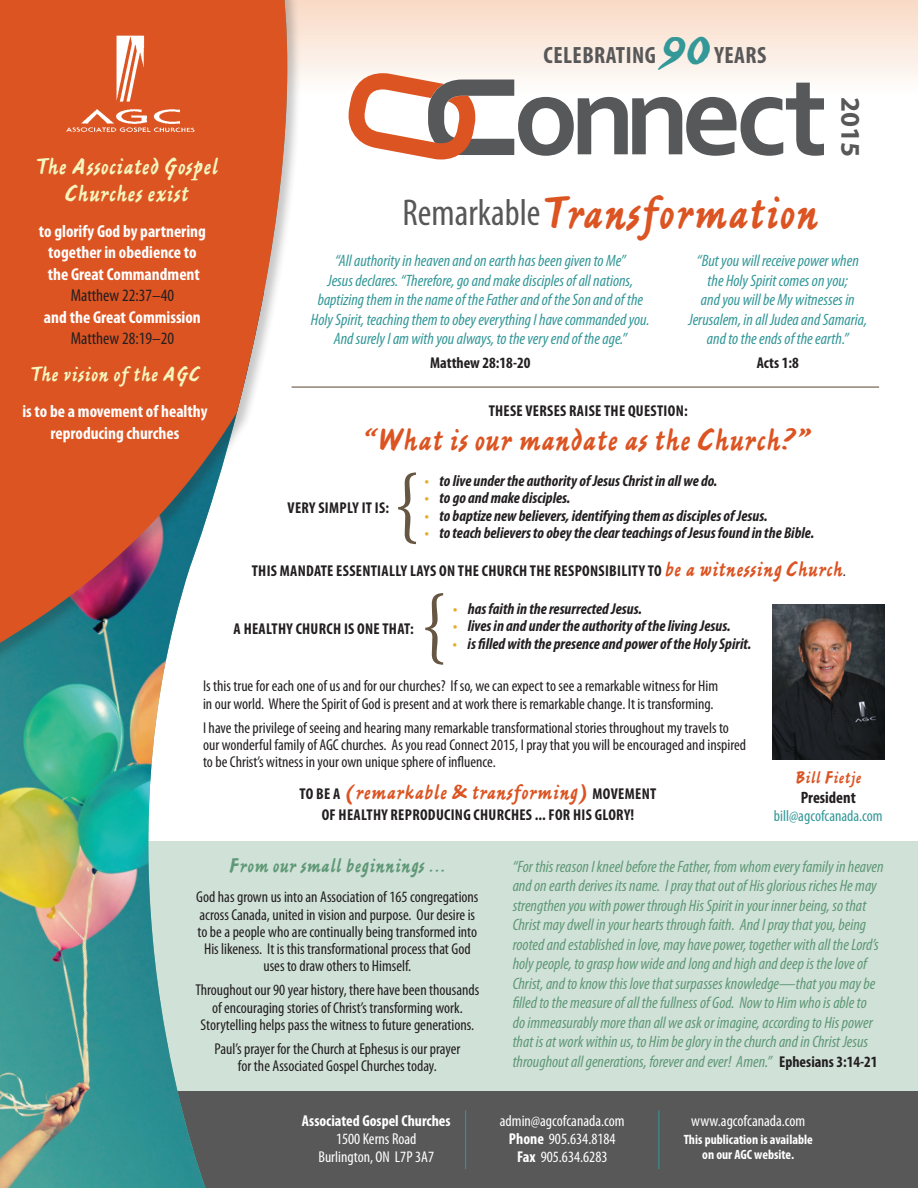
<style>
.page{position:relative;width:918px;height:1188px;background:#fff}
.page>*{position:absolute;margin:0;border:0;box-sizing:border-box;transform-origin:0 0}
.t1{font:49.5px "Ashley Script MT Std";color:#db5422}
.t2{font:33px "Ashley Script MT Std";color:#db5422}
.t3{font:700 27px "Myriad Pro";color:#585859}
.t4{font:24.75px/26.4px "Ashley Script MT Std";color:#f5f5be;text-align:center}
.t5{font:700 condensed 23.7px "Myriad Pro";color:#585859}
.t6{font:22.5px "Ashley Script MT Std";color:#db5422}
.t7{font:22.5px "Ashley Script MT Std";color:#f5f5be}
.t8{font:21px "Ashley Script MT Std";color:#5f9876}
.t9{font:18px "Ashley Script MT Std";color:#db5422}
.t10{font:700 condensed 17.4px/21.5px "Myriad Pro";color:#fff;text-align:center}
.t11{font:condensed 17.4px "Myriad Pro";color:#231f20}
.t12{font:italic condensed 16.5px/19.5px "Myriad Pro";color:#5f9876}
.t13{font:italic condensed 16.5px/19.5px "Myriad Pro";color:#349798;text-align:center}
.t14{font:700 condensed 16.5px "Myriad Pro";color:#231f20}
.t15{font:condensed 15.75px/17.2px "Myriad Pro";color:#231f20;text-align:center}
.t16{font:italic 700 condensed 15.75px "Myriad Pro";color:#231f20}
.t17{font:700 condensed 15.75px "Myriad Pro";letter-spacing:.02em;color:#231f20}
.t18{font:condensed 15.75px/18px "Myriad Pro";color:#fff;text-align:center}
.t19{font:700 condensed 15.75px "Myriad Pro";color:#fff}
.t20{font:condensed 15.75px "Myriad Pro";color:#349798}
.t21{font:700 condensed 15.75px "Myriad Pro";color:#231f20}
.t22{font:700 condensed 13.5px/15px "Myriad Pro";color:#fff;text-align:center}
.s1{font-family:"Ashley Script MT Std";font-weight:400;font-stretch:normal;font-size:45px;color:#349798}
.s2{font-family:"Myriad Pro";font-stretch:condensed;font-size:37.5px;color:#585859}
.s3{color:#e5ac26}
.s4{font-family:"Myriad Pro";font-weight:700;font-stretch:condensed;font-size:15.75px;color:#231f20}
.s5{font-family:"Myriad Pro";font-stretch:condensed;font-size:15.75px;color:#231f20}
.s6{font-weight:700;font-style:normal;font-size:15.75px;color:#231f20}
.s7{font-weight:700}
</style>
<div class="page">
<div style="left:4px;top:841px;width:914px;height:347px;background:#d0e1d8"></div>
<div style="left:0;top:1092px;width:918px;height:96px;background:#585859"></div>
<div style="left:266px;top:0;width:652px;height:94px;background:linear-gradient(to bottom,#f9d9c5,#fefefc)"></div>
<img style="left:0;top:788px;width:264px;height:400px">
<div style="left:0;top:0;width:302px;height:788px;background:#231f20;opacity:.25"></div>
<svg style="left:0;top:0;width:299px;height:774px;fill:#db5422"></svg>
<img style="left:64px;top:33px;width:132px;height:99px">
<svg style="left:349px;top:73px;width:475px;height:87px"></svg>
<img style="left:772px;top:604px;width:112px;height:155px">
<hr style="left:292px;top:387px;width:587px;height:1px;background:#6b5a46">
<hr style="left:465px;top:1110px;width:1px;height:59px;background:#349798">
<hr style="left:659px;top:1110px;width:1px;height:59px;background:#349798">
<svg style="left:425px;top:593px;width:18px;height:72px"></svg>
<svg style="left:398px;top:473px;width:18px;height:71px"></svg>
<h3 class="t4" style="left:35px;top:154px;width:185px">The Associated Gospel<br>Churches exist</h3>
<p class="t10" style="left:39px;top:220px;width:168px">to glorify God by partnering together in obedience to the Great Commandment</p>
<p class="t11" style="left:71px;top:285px;width:105px">Matthew 22:37–40</p>
<p class="t10" style="left:44px;top:306px;width:158px">and the Great Commission</p>
<p class="t11" style="left:71px;top:328px;width:105px">Matthew 28:19–20</p>
<h3 class="t7" style="left:30px;top:361px;width:172px">The vision of the AGC</h3>
<p class="t10" style="left:22px;top:400px;width:187px">is to be a movement of healthy reproducing churches</p>
<h3 class="t5" style="left:544px;top:40px;width:21px">Celebrating</h3>
<h3 class="t5" style="left:660px;top:40px;width:66px"><span class="s1">90</span>Years</h3>
<h1 class="t1" style="left:403px;top:184px;width:417px"><span class="s2">Remarkable</span> Transformation</h1>
<h3 class="t3" style="left:868px;top:97px;width:61px;rotate:90deg">2015</h3>
<p class="t13" style="left:311px;top:251px;width:340px">“All authority in heaven and on earth has been given to Me”<br>Jesus declares. “Therefore, go and make disciples of all nations, baptizing them in the name of the Father and of the Son and of the Holy Spirit, teaching them to obey everything I have commanded you.<br>And surely I am with you always, to the very end of the age.”</p>
<p class="t21" style="left:430px;top:353px;width:102px">Matthew 28:18-20</p>
<p class="t13" style="left:689px;top:251px;width:180px">“But you will receive power when the Holy Spirit comes on you;<br>and you will be My witnesses in<br>Jerusalem, in all Judea and Samaria, and to the ends of the earth.”</p>
<p class="t17" style="left:757px;top:353px;width:44px">Acts 1:8</p>
<p class="t17" style="left:489px;top:401px;width:15px">These</p>
<p class="t17" style="left:526px;top:401px;width:15px">verses</p>
<p class="t17" style="left:569px;top:401px;width:8px">raise</p>
<p class="t17" style="left:604px;top:401px;width:48px">the question</p>
<p class="t17" style="left:684px;top:401px;width:5px">:</p>
<h2 class="t2" style="left:361px;top:421px;width:451px">“What is our mandate as the Church?”</h2>
<p class="t17" style="left:288px;top:498px;width:39px">Verysimpl</p>
<p class="t17" style="left:353px;top:498px;width:38px">y itis:</p>
<p class="t16" style="left:425px;top:471px;width:294px"><span class="s3">•</span> to live under the authority of Jesus Christ in all we do.</p>
<p class="t16" style="left:425px;top:488px;width:147px"><span class="s3">•</span> to go and make disciples.</p>
<p class="t16" style="left:425px;top:505px;width:345px"><span class="s3">•</span> to baptize new believers, identifying them as disciples of Jesus.</p>
<p class="t16" style="left:425px;top:523px;width:391px"><span class="s3">•</span> to teach believers to obey the clear teachings of Jesus found in the Bible.</p>
<p class="t17" style="left:252px;top:561px;width:34px">This mandate</p>
<p class="t17" style="left:336px;top:561px;width:8px">essentiall</p>
<p class="t17" style="left:401px;top:561px;width:161px">y la yson the Church the responsibilit</p>
<h3 class="t6" style="left:639px;top:557px;width:209px"><span class="s4">y to</span> be a witnessing Church<span class="s5">.</span></h3>
<p class="t17" style="left:234px;top:619px;width:16px">A health</p>
<p class="t17" style="left:287px;top:619px;width:104px">ychurch isonethat</p>
<p class="t17" style="left:410px;top:619px;width:5px">:</p>
<p class="t16" style="left:453px;top:599px;width:191px"><span class="s3">•</span> has faith in the resurrected Jesus.</p>
<p class="t16" style="left:453px;top:616px;width:280px"><span class="s3">•</span> lives in and under the authority of the living Jesus.</p>
<p class="t16" style="left:453px;top:634px;width:300px"><span class="s3">•</span> is filled with the presence and power of the Holy Spirit.</p>
<p class="t15" style="left:203px;top:677px;width:517px;text-align:left">Is this true for each one of us and for our churches? If so, we can expect to see a remarkable witness for Him in our world. Where the Spirit of God is present and at work there is remarkable change. It is transforming.</p>
<p class="t15" style="left:203px;top:719px;width:545px;text-align:left">I have the privilege of seeing and hearing many remarkable transformational stories throughout my travels to our wonderful family of AGC churches. As you read Connect 2015, I pray that you will be encouraged and inspired to be Christ’s witness in your own unique sphere of influence.</p>
<h3 class="t6" style="left:299px;top:779px;width:328px"><span class="s4">To be a</span> (remarkable &amp; transforming) <span class="s4">movement</span></h3>
<p class="t17" style="left:322px;top:805px;width:23px">of health</p>
<p class="t17" style="left:381px;top:805px;width:18px">yreprod</p>
<p class="t17" style="left:436px;top:805px;width:16px">ucing</p>
<p class="t17" style="left:474px;top:805px;width:31px">churches</p>
<p class="t17" style="left:535px;top:805px;width:65px">... for His glor</p>
<p class="t17" style="left:624px;top:805px;width:12px">y!</p>
<p class="t9" style="left:795px;top:767px;width:68px">Bill Fietje</p>
<p class="t14" style="left:801px;top:787px;width:57px">President</p>
<p class="t20" style="left:774px;top:806px;width:110px">bill@agcofcanada.com</p>
<h3 class="t8" style="left:228px;top:853px;width:219px">From our small beginnings ...</h3>
<p class="t15" style="left:196px;top:888px;width:284px">God has grown us into an Association of 165 congregations across Canada, united in vision and purpose. Our desire is to be a people who are continually being transformed into His likeness. It is this transformational process that God uses to draw others to Himself.</p>
<p class="t15" style="left:195px;top:981px;width:286px">Throughout our 90 year history, there have been thousands of encouraging stories of Christ’s transforming work.<br>Storytelling helps pass the witness to future generations.</p>
<p class="t15" style="left:214px;top:1040px;width:247px">Paul’s prayer for the Church at Ephesus is our prayer for the Associated Gospel Churches today.</p>
<p class="t19" style="left:302px;top:1111px;width:150px">Associated Gospel Churches</p>
<p class="t18" style="left:318px;top:1129px;width:117px">1500 Kerns Road<br>Burlington, ON L7P 3A7</p>
<p class="t12" style="left:513px;top:856px;width:372px">“For this reason I kneel before the Father, from whom every family in heaven and on earth derives its name. I pray that out of His glorious riches He may strengthen you with power through His Spirit in your inner being, so that Christ may dwell in your hearts through faith. And I pray that you, being rooted and established in love, may have power, together with all the Lord’s holy people, to grasp how wide and long and high and deep is the love of Christ, and to know this love that surpasses knowledge—that you may be filled to the measure of all the fullness of God. Now to Him who is able to<br>do immeasurably more than all we ask or imagine, according to His power that is at work within us, to Him be glory in the church and in Christ Jesus throughout all generations, forever and ever! Amen.” <span class="s6">Ephesians 3:14-21</span></p>
<p class="t18" style="left:500px;top:1111px;width:126px">admin@agcofcanada.com<br><span class="s7">Phone</span> 905.634.8184<br><span class="s7">Fax</span> 905.634.6283</p>
<p class="t18" style="left:691px;top:1111px;width:116px">www.agcofcanada.com</p>
<p class="t22" style="left:684px;top:1131px;width:131px">This publication is available on our AGC website.</p>
</div>
